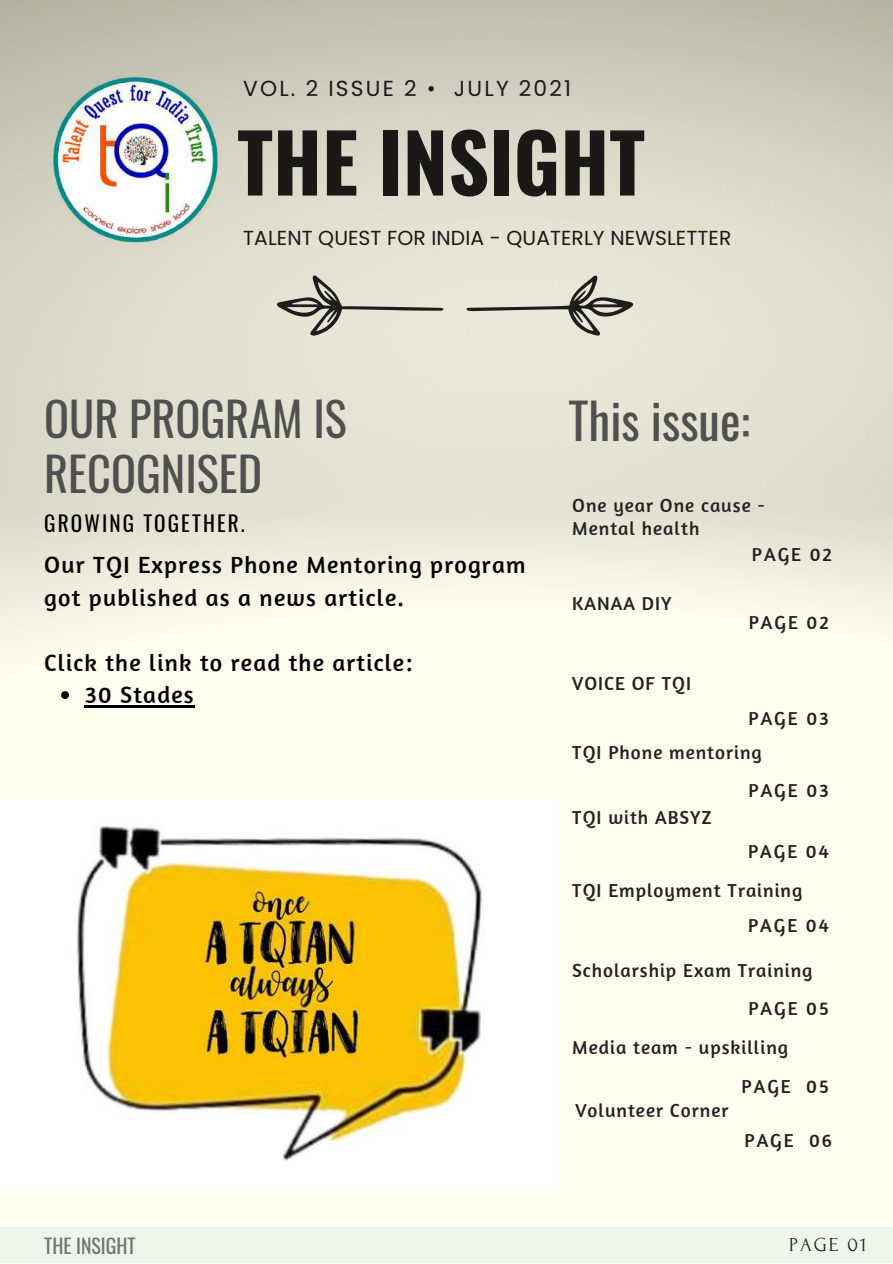
<style>
.page{position:relative;width:893px;height:1264px;background:#fff}
.page>*{position:absolute;margin:0;border:0;box-sizing:border-box;transform-origin:0 0}
.t1{font:700 80.4px "Oswald";color:#1b1918}
.t2{font:48.75px "Oswald";color:#505050}
.t3{font:46.35px/54.9px "Oswald";color:#505050}
.t4{font:24px/32.5px "Amaranth";letter-spacing:.05em;color:#000}
.t5{font:21.75px "Poppins";letter-spacing:.1em;color:#1b1918}
.t6{font:21.3px "Oswald";letter-spacing:.1em;color:#000}
.t7{font:20.25px "Poppins";letter-spacing:.005em;color:#1b1918}
.t8{font:19.8px "Oswald";color:#737373}
.t9{font:19.8px "Forum";letter-spacing:.1em;color:#1d1d1b}
.t10{font:19.2px/38.2px "Amaranth";letter-spacing:.05em;color:#222}
</style>
<div class="page">
<img style="left:0;top:0;width:892px;height:1226px">
<img style="left:0;top:800px;width:558px;height:390px">
<div style="left:0;top:1226px;width:892px;height:36px;background:#eef6eb"></div>
<img style="left:48px;top:76px;width:174px;height:168px">
<svg style="left:61px;top:691px;width:8px;height:8px"></svg>
<hr style="left:85px;top:705px;width:110px;height:3px;background:#000">
<svg style="left:466px;top:275px;width:167px;height:61px;background:#cccabc"></svg>
<svg style="left:277px;top:275px;width:167px;height:61px;background:#cbcabb"></svg>
<p class="t5" style="left:243px;top:73px;width:329px">VOL. 2 ISSUE 2 • JULY 2021</p>
<h1 class="t1" style="left:237px;top:100px;width:409px">THE INSIGHT</h1>
<p class="t7" style="left:243px;top:224px;width:489px">TALENT QUEST FOR INDIA - QUATERLY NEWSLETTER</p>
<h3 class="t3" style="left:44px;top:390px;width:304px">OUR PROGRAM IS<br>RECOGNISED</h3>
<p class="t6" style="left:44px;top:506px;width:202px">GROWING TOGETHER.</p>
<p class="t4" style="left:44px;top:548px;width:482px">Our TQI Express Phone Mentoring program got published as a news article.</p>
<p class="t4" style="left:44px;top:645px;width:369px">Click the link to read the article:</p>
<p class="t4" style="left:85px;top:678px;width:110px">30 Stades</p>
<h2 class="t2" style="left:568px;top:383px;width:183px">This issue:</h2>
<p class="t10" style="left:572px;top:494px;width:194px;line-height:22.5px">One year One cause -<br>Mental health</p>
<p class="t10" style="left:572px;top:584px;width:101px">KANAA DIY</p>
<p class="t10" style="left:572px;top:664px;width:120px">VOICE OF TQI</p>
<p class="t10" style="left:751px;top:534px;width:82px">PAGE 02</p>
<p class="t10" style="left:748px;top:602px;width:82px">PAGE 02</p>
<p class="t10" style="left:748px;top:698px;width:82px">PAGE 03</p>
<p class="t10" style="left:748px;top:732px;width:82px;text-indent:-176px">TQI Phone mentoring<br>PAGE 03</p>
<p class="t10" style="left:572px;top:797px;width:141px">TQI with ABSYZ</p>
<p class="t10" style="left:748px;top:832px;width:82px">PAGE 04</p>
<p class="t10" style="left:748px;top:872px;width:82px;line-height:34.8px;text-indent:-176px">TQI Employment Training<br>PAGE 04</p>
<p class="t10" style="left:748px;top:950px;width:82px;text-indent:-176px">Scholarship Exam Training<br>PAGE 05</p>
<p class="t10" style="left:741px;top:1027px;width:89px;line-height:39.3px;text-indent:-169px">Media team - upskilling<br>PAGE 05</p>
<p class="t10" style="left:575px;top:1090px;width:154px">Volunteer Corner</p>
<p class="t10" style="left:744px;top:1120px;width:89px">PAGE 06</p>
<p class="t8" style="left:44px;top:1230px;width:93px">THE INSIGHT</p>
<p class="t9" style="left:789px;top:1233px;width:79px">PAGE 01</p>
</div>
